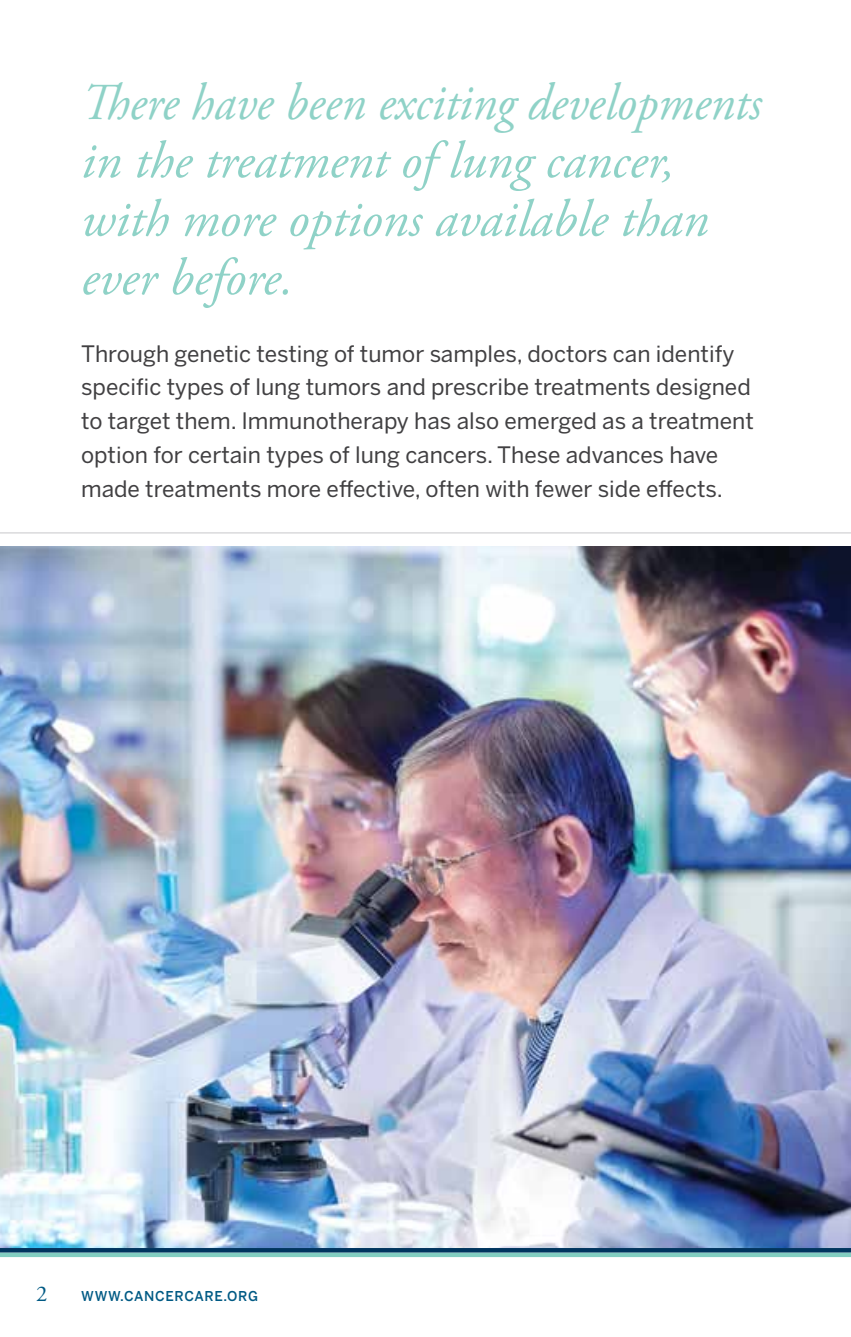
<style>
.page{position:relative;width:851px;height:1337px;background:#fff}
.page>*{position:absolute;margin:0;border:0;box-sizing:border-box;transform-origin:0 0}
.t1{font:italic 51.75px/58.5px "Adobe Garamond Pro";color:#8fd2c7;scale:.94 1}
.t2{font:22.5px/33.8px "Benton Sans";color:#414042}
.t3{font:22.5px "Adobe Garamond Pro";color:#005a84}
.t4{font:500 13.5px "Benton Sans";letter-spacing:.05em;color:#005a84}
</style>
<div class="page">
<div style="left:0;top:1252px;width:850px;height:5px;background:#82cec1"></div>
<hr style="left:0;top:1248px;width:850px;height:4px;background:#00355f">
<hr style="left:0;top:532px;width:850px;height:1px;background:#c7c8ca">
<img style="left:0;top:546px;width:850px;height:701px">
<h1 class="t1" style="left:81px;top:74px;width:725px">There have been exciting developments in the treatment of lung cancer, with more options available than ever before.</h1>
<p class="t2" style="left:81px;top:336px;width:674px">Through genetic testing of tumor samples, doctors can identify specific types of lung tumors and prescribe treatments designed to target them. Immunotherapy has also emerged as a treatment option for certain types of lung cancers. These advances have made treatments more effective, often with fewer side effects.</p>
<p class="t3" style="left:36px;top:1280px;width:13px">2</p>
<p class="t4" style="left:81px;top:1287px;width:178px">WWW.CANCERCARE.ORG</p>
</div>
